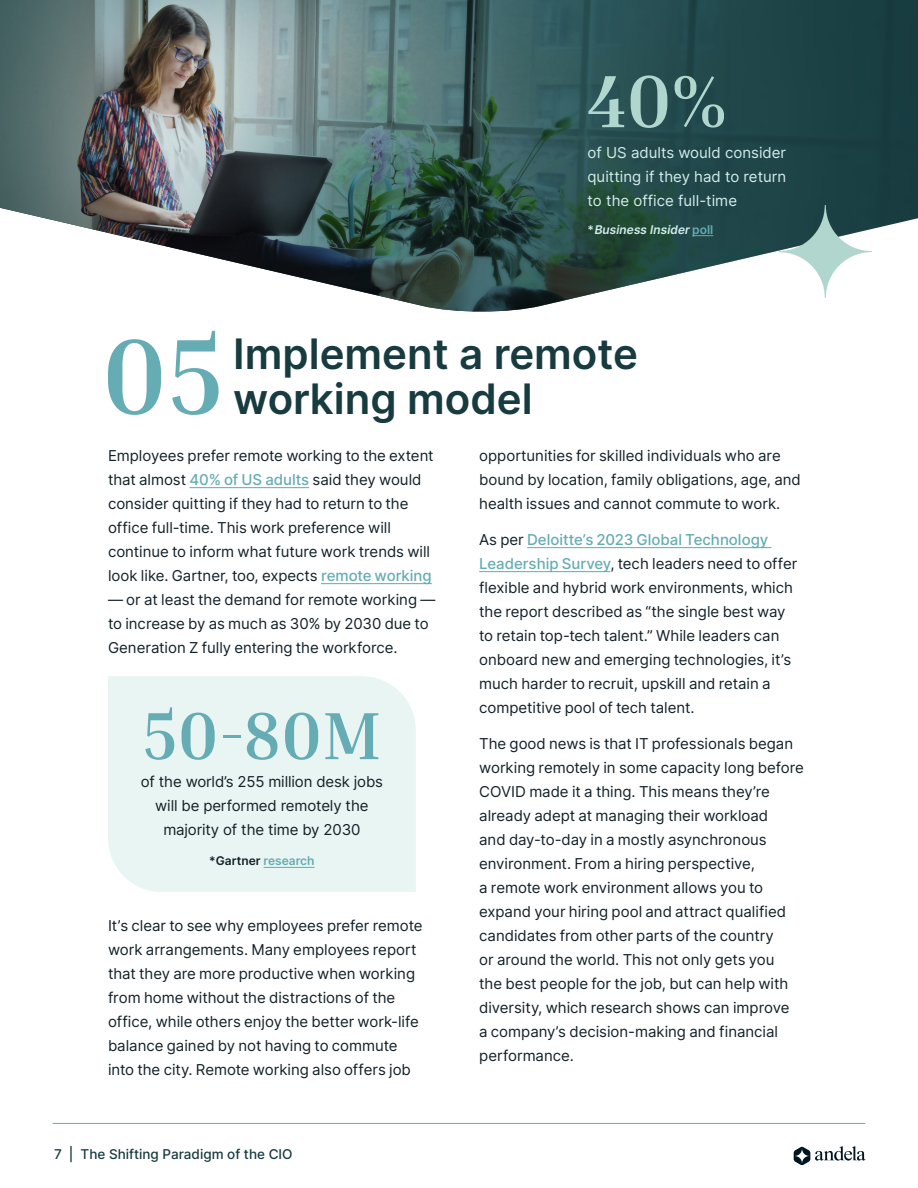
<style>
.page{position:relative;width:918px;height:1188px;background:#fff}
.page>*{position:absolute;margin:0;border:0;box-sizing:border-box;transform-origin:0 0}
.t1{font:700 108.15px "Inria Serif";color:#65acb4}
.t2{font:700 75px "Inria Serif";color:#b0d6ce}
.t3{font:700 67.5px "Inria Serif";color:#65acb4}
.t4{font:600 42px/45px "Inter";color:#173b3f}
.Body_Copy{font:15px/24px "Inter";color:#132128}
.t5{font:15px/24px "Inter";color:#d2eded;text-align:justify}
.t6{font:500 13.5px "Inter";color:#173b3f}
.t7{font:italic 600 12px "Inter";color:#d2eded}
.t8{font:600 12px "Inter";color:#132128}
.s1{font-style:normal}
.s2{font-style:normal;color:#65acb4}
.s3{font-weight:500;color:#65acb4}
.s4{color:#64abb3}
</style>
<div class="page">
<img style="left:0;top:0;width:918px;height:312px">
<svg style="left:692px;top:235px;width:21px;height:1px"></svg>
<svg style="left:779px;top:205px;width:93px;height:93px"></svg>
<svg style="left:794px;top:1146px;width:71px;height:19px"></svg>
<hr style="left:52px;top:1123px;width:814px;height:1px;background:#65acb4">
<hr style="left:190px;top:487px;width:119px;height:1px;background:#65acb4">
<hr style="left:321px;top:583px;width:111px;height:1px;background:#65acb4">
<hr style="left:527px;top:547px;width:244px;height:1px;background:#65acb4">
<hr style="left:479px;top:571px;width:131px;height:1px;background:#65acb4">
<div style="left:108px;top:676px;width:308px;height:216px;background:#e8f5f2"></div>
<hr style="left:264px;top:867px;width:51px;height:1px;background:#64abb3">
<p class="t2" style="left:588px;top:54px;width:140px">40%</p>
<p class="t5" style="left:588px;top:140px;width:200px">of US adults would consider quitting if they had to return to the office full-time</p>
<p class="t7" style="left:588px;top:221px;width:127px"><span class="s1">*</span> Business Insider <span class="s2">p o l l</span></p>
<p class="t1" style="left:101px;top:308px;width:124px">05</p>
<p class="t4" style="left:233px;top:330px;width:406px">Implement a remote working model</p>
<p class="Body_Copy" style="left:479px;top:443px;width:323px">opportunities for skilled individuals who are bound by location, family obligations, age, and health issues and cannot commute to work.</p>
<p class="Body_Copy" style="left:479px;top:527px;width:320px">As per <span class="s3">Deloitte’s 2023 Global Technology Leadership Survey</span>, tech leaders need to offer flexible and hybrid work environments, which the report described as “the single best way to retain top-tech talent.” While leaders can onboard new and emerging technologies, it’s much harder to recruit, upskill and retain a competitive pool of tech talent.</p>
<p class="Body_Copy" style="left:479px;top:731px;width:326px">The good news is that IT professionals began working remotely in some capacity long before COVID made it a thing. This means they’re already adept at managing their workload<br>and day-to-day in a mostly asynchronous environment. From a hiring perspective,<br>a remote work environment allows you to expand your hiring pool and attract qualified candidates from other parts of the country<br>or around the world. This not only gets you<br>the best people for the job, but can help with diversity, which research shows can improve<br>a company’s decision-making and financial performance.</p>
<p class="Body_Copy" style="left:108px;top:443px;width:327px">Employees prefer remote working to the extent that almost <span class="s3">40% of US adults</span> said they would consider quitting if they had to return to the office full-time. This work preference will continue to inform what future work trends will look like. Gartner, too, expects <span class="s3">remote working</span></p>
<p class="Body_Copy" style="left:108px;top:587px;width:329px">— or at least the demand for remote working — to increase by as much as 30% by 2030 due to<br>Generation Z fully entering the workforce.</p>
<p class="t3" style="left:143px;top:693px;width:240px">50-80M</p>
<p class="Body_Copy" style="left:155px;top:793px;width:215px;text-align:center">will be performed remotely the majority of the time by 2030</p>
<p class="t8" style="left:209px;top:852px;width:107px">*Gartner <span class="s4">research</span></p>
<p class="Body_Copy" style="left:141px;top:769px;width:244px">of the world’s 255 million desk jobs</p>
<p class="Body_Copy" style="left:108px;top:913px;width:316px">It’s clear to see why employees prefer remote work arrangements. Many employees report that they are more productive when working from home without the distractions of the office, while others enjoy the better work-life balance gained by not having to commute into the city. Remote working also offers job</p>
<p class="t6" style="left:54px;top:1144px;width:240px">7 | The Shifting Paradigm of the CIO</p>
</div>
